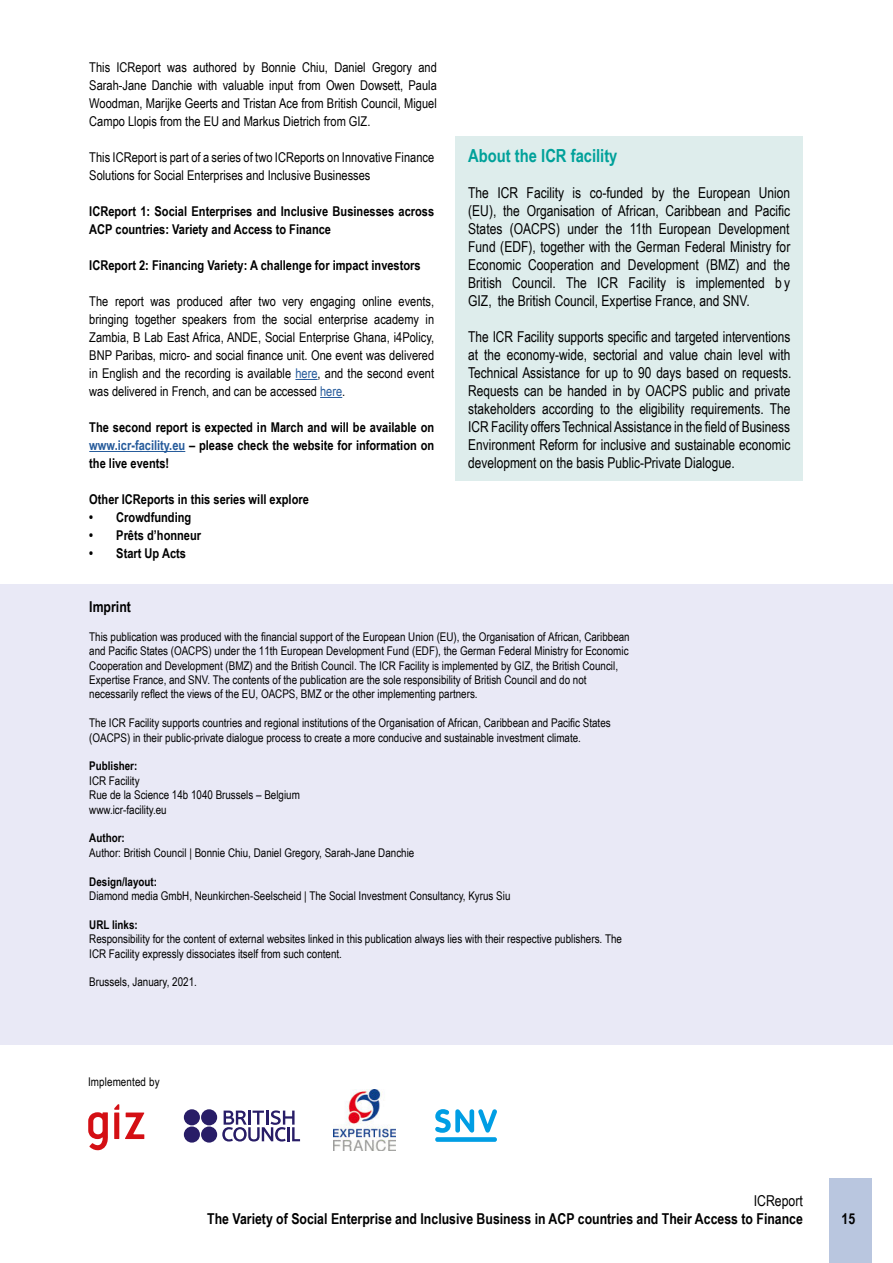
<style>
.page{position:relative;width:893px;height:1263px;background:#fff}
.page>*{position:absolute;margin:0;border:0;box-sizing:border-box;transform-origin:0 0}
.t1{font:700 18px "Arial Narrow";color:#00a19a}
.t2{font:15px/18px "Arial Narrow";color:#000;text-align:justify}
.t3{font:700 15px "Arial Narrow";color:#000}
.t4{font:13.5px/18px "Arial Narrow";color:#000;text-align:justify}
.t5{font:700 13.5px/18px "Arial Narrow";color:#000}
.t6{font:12px/14.4px "Arial Narrow";color:#000}
.t7{font:700 12px "Arial Narrow";color:#000}
.s1{color:#265b9b}
</style>
<div class="page">
<div style="left:829px;top:1178px;width:43px;height:85px;background:#b9c6df"></div>
<svg style="left:88px;top:1112px;width:20px;height:39px"></svg>
<svg style="left:125px;top:1112px;width:19px;height:27px"></svg>
<svg style="left:114px;top:1104px;width:5px;height:35px"></svg>
<svg style="left:222px;top:1110px;width:78px;height:31px"></svg>
<div style="left:184px;top:1126px;width:16px;height:16px;background:#281d67;border-radius:50%"></div>
<div style="left:201px;top:1126px;width:16px;height:16px;background:#281d67;border-radius:50%"></div>
<div style="left:184px;top:1109px;width:16px;height:16px;background:#281d67;border-radius:50%"></div>
<div style="left:201px;top:1109px;width:16px;height:16px;background:#281d67;border-radius:50%"></div>
<svg style="left:435px;top:1109px;width:62px;height:24px"></svg>
<div style="left:435px;top:1137px;width:62px;height:5px;background:#009ee4;border-radius:2px"></div>
<img style="left:333px;top:1090px;width:63px;height:60px">
<div style="left:0;top:584px;width:893px;height:460px;background:#e9e9f6"></div>
<div style="left:455px;top:136px;width:348px;height:345px;background:#deedec"></div>
<svg style="left:295px;top:379px;width:23px;height:1px"></svg>
<svg style="left:320px;top:397px;width:22px;height:1px"></svg>
<hr style="left:89px;top:451px;width:96px;height:1px;background:#265b9b">
<p class="t4" style="left:89px;top:58px;width:349px">This ICReport was authored by Bonnie Chiu, Daniel Gregory and Sarah-Jane Danchie with valuable input from Owen Dowsett, Paula Woodman, Marijke Geerts and Tristan Ace from British Council, Miguel Campo Llopis from the EU and Markus Dietrich from GIZ.</p>
<p class="t4" style="left:89px;top:149px;width:346px">This ICReport is part of a series of two ICReports on Innovative Finance<br>Solutions for Social Enterprises and Inclusive Businesses</p>
<p class="t5" style="left:89px;top:202px;width:346px">ICReport 1: Social Enterprises and Inclusive Businesses across<br>ACP countries: Variety and Access to Finance</p>
<p class="t5" style="left:89px;top:256px;width:333px">ICReport 2: Financing Variety: A challenge for impact investors</p>
<p class="t4" style="left:89px;top:293px;width:346px">The report was produced after two very engaging online events, bringing together speakers from the social enterprise academy in Zambia, B Lab East Africa, ANDE, Social Enterprise Ghana, i4Policy, BNP Paribas, micro- and social finance unit. One event was delivered in English and the recording is available <span class="s1">here</span>, and the second event was delivered in French, and can be accessed <span class="s1">here</span>.</p>
<p class="t5" style="left:89px;top:418px;width:346px;text-align:justify">The second report is expected in March and will be available on <span class="s1">www.icr-facility.eu</span> – please check the website for information on the live events!</p>
<p class="t5" style="left:89px;top:491px;width:221px">Other ICReports in this series will explore</p>
<p class="t5" style="left:89px;top:509px;width:104px">• Crowdfunding</p>
<p class="t5" style="left:89px;top:527px;width:113px">• Prêts d’honneur</p>
<p class="t5" style="left:89px;top:545px;width:98px">• Start Up Acts</p>
<h1 class="t1" style="left:468px;top:142px;width:151px">About the ICR facility</h1>
<p class="t2" style="left:468px;top:183px;width:324px">The ICR Facility is co-funded by the European Union (EU), the Organisation of African, Caribbean and Pacific States (OACPS) under the 11th European Development Fund (EDF), together with the German Federal Ministry for Economic Cooperation and Development (BMZ) and the British Council. The ICR Facility is implemented b y GIZ, the British Council, Ex pertise France, and SNV.</p>
<p class="t2" style="left:468px;top:327px;width:325px">The ICR Facility supports specific and targeted interventions at the economy-wide, sectorial and value chain level with Technical Assistance for up to 90 days based on requests.<br>Requests can be handed in by OACPS public and private stakeholders according to the eligibility requirements. The ICR Facility offers Technical Assistance in the field of Business Environment Reform for inclusive and sustainable economic development on the basis Public-Private Dialogue.</p>
<p class="t3" style="left:89px;top:601px;width:43px">Imprint</p>
<p class="t6" style="left:89px;top:629px;width:542px">This publication was produced with the financial support of the European Union (EU), the Organisation of African, Caribbean and Pacific States (OACPS) under the 11th European Development Fund (EDF), the German Federal Ministry for Economic Cooperation and Development (BMZ) and the British Council. The ICR Facility is implemented by GIZ, the British Council, Expertise France, and SNV. The contents of the publication are the sole responsibility of British Council and do not necessarily reflect the views of the EU, OACPS, BMZ or the other implementing partners.</p>
<p class="t6" style="left:89px;top:715px;width:523px">The ICR Facility supports countries and regional institutions of the Organisation of African, Caribbean and Pacific States (OACPS) in their public-private dialogue process to create a more conducive and sustainable investment climate.</p>
<p class="t7" style="left:89px;top:762px;width:50px">Publisher:</p>
<p class="t6" style="left:89px;top:774px;width:212px">ICR Facility<br>Rue de la Science 14b 1040 Brussels – Belgium www.icr-facility.eu</p>
<p class="t7" style="left:89px;top:834px;width:37px">Author:</p>
<p class="t6" style="left:89px;top:845px;width:327px">Author: British Council | Bonnie Chiu, Daniel Gregory, Sarah-Jane Danchie</p>
<p class="t7" style="left:89px;top:877px;width:69px">Design/layout:</p>
<p class="t6" style="left:89px;top:888px;width:423px">Diamond media GmbH, Neunkirchen-Seelscheid | The Social Investment Consultancy, Kyrus Siu</p>
<p class="t7" style="left:89px;top:915px;width:50px">URL links:</p>
<p class="t6" style="left:89px;top:931px;width:534px">Responsibility for the content of external websites linked in this publication always lies with their respective publishers. The<br>ICR Facility expressly dissociates itself from such content.</p>
<p class="t6" style="left:89px;top:974px;width:109px">Brussels, January, 2021.</p>
<p class="t6" style="left:88px;top:1076px;width:73px">Implemented by</p>
<p class="t2" style="left:754px;top:1193px;width:51px">ICReport</p>
<p class="t3" style="left:207px;top:1213px;width:597px">The Variety of Social Enterprise and Inclusive Business in ACP countries and Their Access to Finance</p>
<p class="t3" style="left:842px;top:1207px;width:15px">15</p>
</div>
